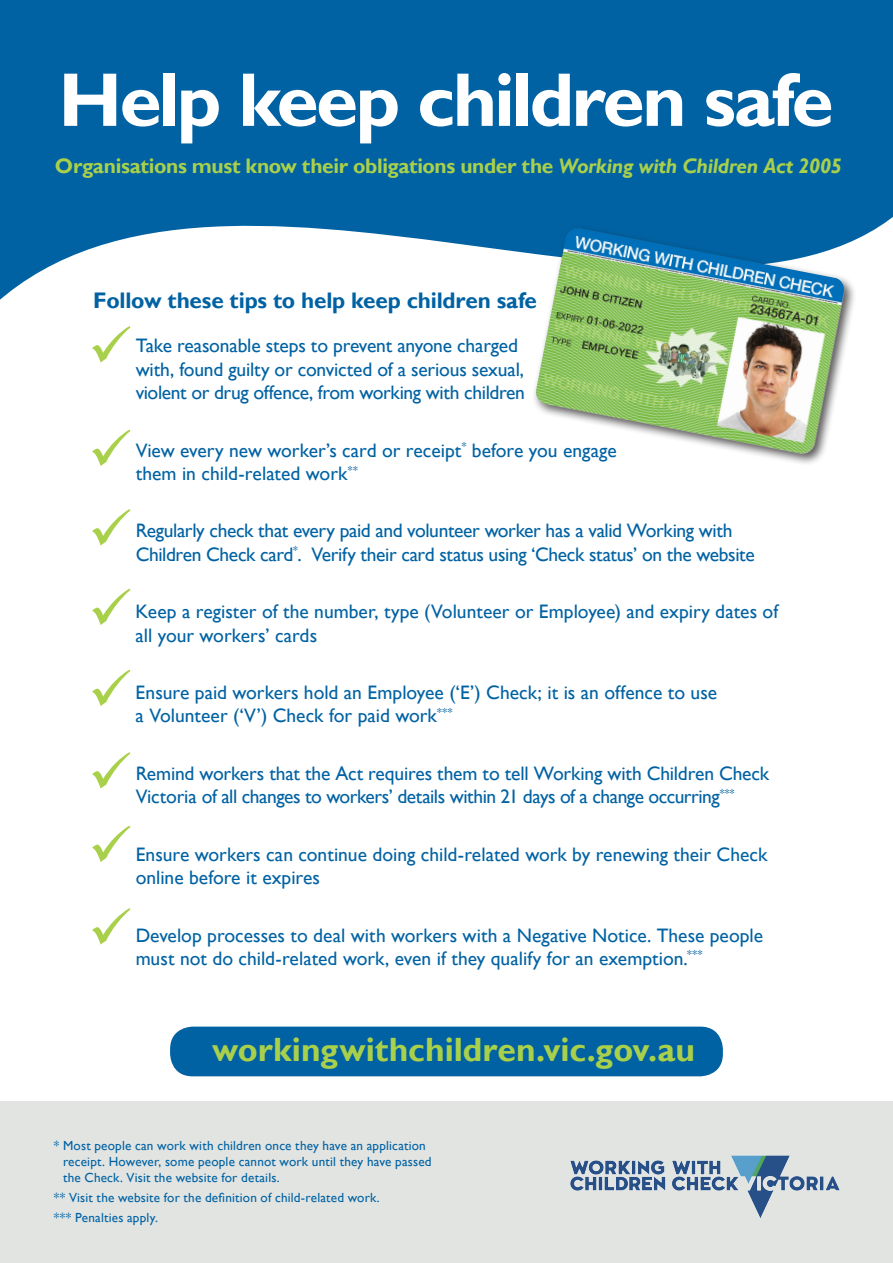
<style>
.page{position:relative;width:893px;height:1263px;background:#fff}
.page>*{position:absolute;margin:0;border:0;box-sizing:border-box;transform-origin:0 0}
.t1{font:700 76.5px "Gill Sans";letter-spacing:-.035em;color:#fff}
.t2{font:56.7px/81px "Wingdings";color:#a9d04b;text-align:justify}
.t3{font:700 33.6px "Gill Sans";color:#a9d04b}
.t4{font:700 22.5px "Gill Sans";letter-spacing:-.01em;color:#0062a3}
.t5{font:700 21px "Gill Sans";letter-spacing:-.02em;color:#a9d04b}
.t6{font:19.5px/23.4px "Gill Sans";letter-spacing:-.005em;color:#0062a3}
.t7{font:13.2px/15.9px "Gill Sans";letter-spacing:.015em;color:#0062a3}
.s1{font-style:italic}
</style>
<div class="page">
<div style="left:0;top:1101px;width:893px;height:162px;background:#e2e4e2"></div>
<div style="left:170px;top:1026px;width:553px;height:50px;background:#0062a3;border-radius:23px"></div>
<svg style="left:0;top:0;width:893px;height:300px;background:#2377af"></svg>
<div style="left:532px;top:224px;width:325px;height:242px;background:#231f20;opacity:.75"></div>
<img style="left:535px;top:228px;width:310px;height:227px">
<img style="left:570px;top:1155px;width:270px;height:63px">
<h1 class="t1" style="left:58px;top:54px;width:777px">Help keep children safe</h1>
<p class="t5" style="left:55px;top:153px;width:789px">Organisations must know their obligations under the <span class="s1">Working with Children Act 2005</span></p>
<p class="t4" style="left:93px;top:287px;width:445px">Follow these tips to help keep children safe</p>
<p class="t6" style="left:136px;top:334px;width:391px">Take reasonable steps to prevent anyone charged with, found guilty or convicted of a serious sexual, violent or drug offence, from working with children</p>
<p class="t6" style="left:136px;top:439px;width:483px">View every new worker’s card or receipt<sup>*</sup> before you engage them in child-related work<sup>**</sup></p>
<h2 class="t2" style="left:88px;top:492px;width:46px">✓ ✓ ✓ ✓</h2>
<p class="t6" style="left:136px;top:519px;width:621px">Regularly check that every paid and volunteer worker has a valid Working with<br>Children Check card<sup>*</sup>. Verify their card status using ‘Check status’ on the website</p>
<p class="t6" style="left:136px;top:600px;width:644px">Keep a register of the number, type (Volunteer or Employee) and expiry dates of all your workers’ cards</p>
<p class="t6" style="left:136px;top:681px;width:583px">Ensure paid workers hold an Employee (‘E’) Check; it is an offence to use a Volunteer (‘V’) Check for paid work<sup>***</sup></p>
<p class="t6" style="left:136px;top:762px;width:635px">Remind workers that the Act requires them to tell Working with Children Check<br>Victoria of all changes to workers’ details within 21 days of a change occurring<sup>***</sup></p>
<p class="t6" style="left:136px;top:843px;width:633px">Ensure workers can continue doing child-related work by renewing their Check online before it expires</p>
<p class="t6" style="left:136px;top:924px;width:629px">Develop processes to deal with workers with a Negative Notice. These people must not do child-related work, even if they qualify for an exemption.<sup>***</sup></p>
<h3 class="t3" style="left:212px;top:1029px;width:484px">workingwithchildren.vic.gov.au</h3>
<p class="t7" style="left:63px;top:1138px;width:370px;text-indent:-9px">* Most people can work with children once they have an application receipt. However, some people cannot work until they have passed the Check. Visit the website for details.</p>
<p class="t7" style="left:54px;top:1188px;width:327px;line-height:20.2px">** Visit the website for the definition of child-related work. *** Penalties apply.</p>
</div>
